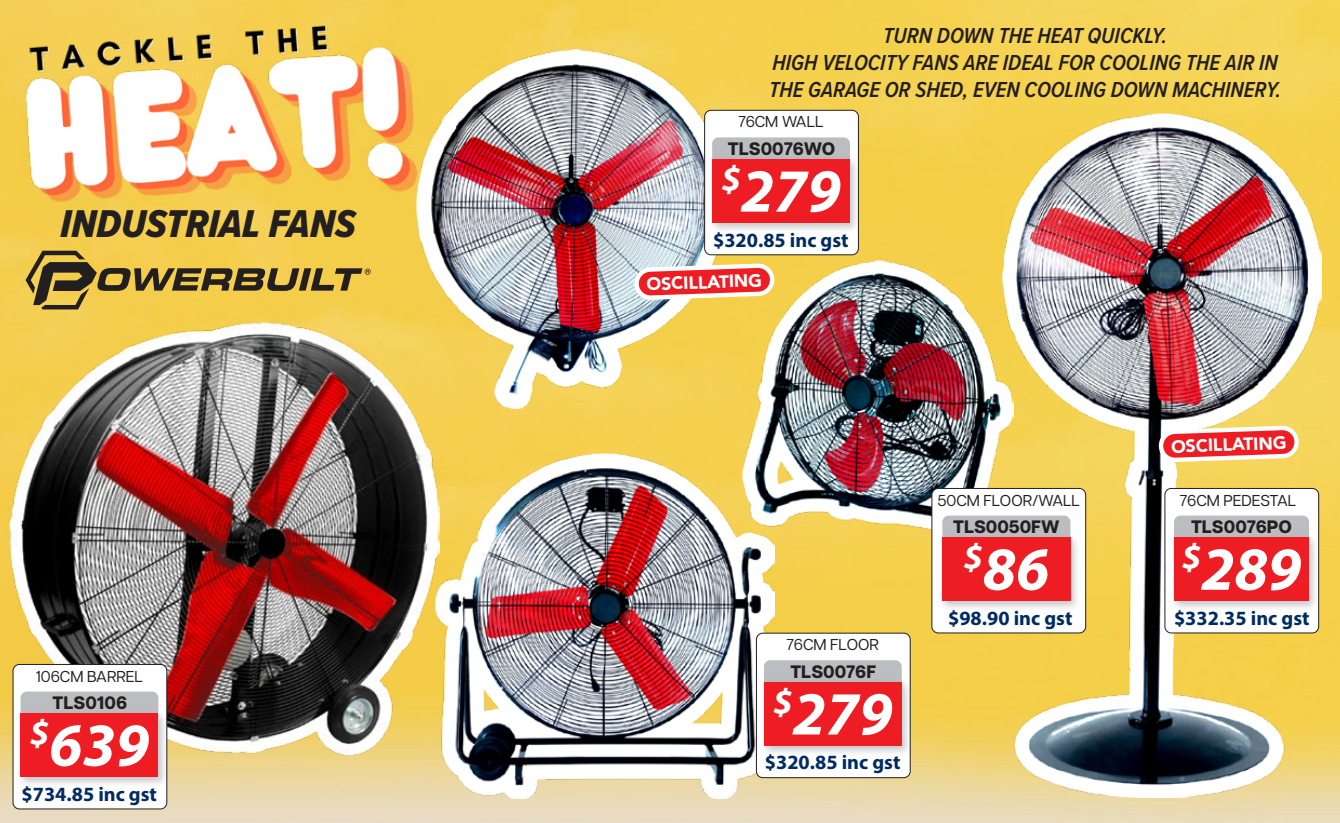
<style>
.page{position:relative;width:1340px;height:823px;background:#fff}
.page>*{position:absolute;margin:0;border:0;box-sizing:border-box;transform-origin:0 0}
.t1{font:italic 700 61.65px "Myriad Pro";color:#fff}
.t2{font:40.27px "Proxima Nova Cond Extrabld It";color:#231f20}
.t3{font:italic 600 22.5px/27px "Proxima Nova Cond";color:#231f20;text-align:center}
.t4{font:700 20.25px "Myriad Pro";color:#002c62}
.t5{font:800 18px "Articulat CF";color:#231f20}
.t6{font:900 17.55px "Avenir LT Std";color:#fff}
.t7{font:15.75px "Articulat CF";color:#231f20}
</style>
<div class="page">
<img style="left:0;top:0;width:1339px;height:823px">
<img style="left:435px;top:453px;width:339px;height:345px">
<img style="left:417px;top:50px;width:308px;height:359px">
<img style="left:1002px;top:113px;width:319px;height:684px">
<img style="left:742px;top:260px;width:271px;height:301px">
<img style="left:10px;top:323px;width:429px;height:446px">
<svg style="left:636px;top:265px;width:136px;height:33px"></svg>
<svg style="left:1160px;top:427px;width:136px;height:33px"></svg>
<svg style="left:26px;top:251px;width:345px;height:58px;background:#bc9f40"></svg>
<img style="left:0;top:37px;width:469px;height:168px">
<img style="left:26px;top:20px;width:307px;height:57px">
<div style="left:756px;top:633px;width:154px;height:144px;background:#fff;border-radius:6px"></div>
<div style="left:756px;top:633px;width:154px;height:145px;border:1px solid #231f20;border-radius:6px"></div>
<div style="left:764px;top:660px;width:137px;height:18px;background:#bcbdc0"></div>
<div style="left:760px;top:678px;width:152px;height:78px;background:#231f20;opacity:.25"></div>
<div style="left:764px;top:682px;width:137px;height:64px;background:#ee1d23"></div>
<div style="left:13px;top:664px;width:154px;height:145px;background:#fff;border-radius:6px"></div>
<div style="left:13px;top:664px;width:154px;height:145px;border:1px solid #231f20;border-radius:6px"></div>
<div style="left:21px;top:691px;width:137px;height:18px;background:#bcbdc0"></div>
<div style="left:17px;top:709px;width:152px;height:79px;background:#231f20;opacity:.25"></div>
<div style="left:21px;top:713px;width:137px;height:64px;background:#ee1d23"></div>
<div style="left:704px;top:110px;width:154px;height:145px;background:#fff;border-radius:6px"></div>
<div style="left:704px;top:110px;width:154px;height:145px;border:1px solid #231f20;border-radius:6px"></div>
<div style="left:712px;top:137px;width:138px;height:18px;background:#bcbdc0"></div>
<div style="left:708px;top:155px;width:152px;height:79px;background:#231f20;opacity:.25"></div>
<div style="left:712px;top:159px;width:138px;height:64px;background:#ee1d23"></div>
<div style="left:931px;top:488px;width:154px;height:145px;background:#fff;border-radius:6px"></div>
<div style="left:931px;top:488px;width:154px;height:145px;border:1px solid #231f20;border-radius:6px"></div>
<div style="left:942px;top:515px;width:128px;height:18px;background:#bcbdc0"></div>
<div style="left:938px;top:533px;width:142px;height:79px;background:#231f20;opacity:.25"></div>
<div style="left:942px;top:537px;width:128px;height:64px;background:#ee1d23"></div>
<div style="left:1164px;top:488px;width:154px;height:145px;background:#fff;border-radius:6px"></div>
<div style="left:1164px;top:488px;width:154px;height:145px;border:1px solid #231f20;border-radius:6px"></div>
<div style="left:1174px;top:515px;width:134px;height:18px;background:#bcbdc0"></div>
<div style="left:1170px;top:533px;width:149px;height:79px;background:#231f20;opacity:.25"></div>
<div style="left:1173px;top:537px;width:135px;height:64px;background:#ee1d23"></div>
<h2 class="t2" style="left:61px;top:194px;width:296px">INDUSTRIAL FANS</h2>
<p class="t7" style="left:36px;top:664px;width:109px">106CM BARREL</p>
<p class="t5" style="left:53px;top:689px;width:76px">TLS0106</p>
<h1 class="t1" style="left:30px;top:705px;width:121px"><sup>$</sup>639</h1>
<p class="t4" style="left:22px;top:780px;width:137px">$734.85 inc gst</p>
<p class="t3" style="left:769px;top:22px;width:514px">TURN DOWN THE HEAT QUICKLY.<br>HIGH VELOCITY FANS ARE IDEAL FOR COOLING THE AIR IN<br>THE GARAGE OR SHED, EVEN COOLING DOWN MACHINERY.</p>
<p class="t7" style="left:738px;top:110px;width:87px">76CM WALL</p>
<p class="t5" style="left:728px;top:135px;width:109px">TLS0076WO</p>
<h1 class="t1" style="left:721px;top:151px;width:121px"><sup>$</sup>279</h1>
<p class="t4" style="left:713px;top:226px;width:137px">$320.85 inc gst</p>
<p class="t6" style="left:646px;top:274px;width:117px;rotate:-2deg">OSCILLATING</p>
<p class="t7" style="left:786px;top:633px;width:94px">76CM FLOOR</p>
<p class="t5" style="left:790px;top:658px;width:87px">TLS0076F</p>
<h1 class="t1" style="left:773px;top:673px;width:121px"><sup>$</sup>279</h1>
<p class="t4" style="left:765px;top:749px;width:137px">$320.85 inc gst</p>
<p class="t7" style="left:937px;top:489px;width:144px">50CM FLOOR/WALL</p>
<p class="t5" style="left:953px;top:513px;width:108px">TLS0050FW</p>
<h1 class="t1" style="left:963px;top:529px;width:88px"><sup>$</sup>86</h1>
<p class="t4" style="left:948px;top:604px;width:126px">$98.90 inc gst</p>
<p class="t6" style="left:1170px;top:436px;width:117px;rotate:-2deg">OSCILLATING</p>
<p class="t7" style="left:1179px;top:489px;width:118px">76CM PEDESTAL</p>
<p class="t5" style="left:1190px;top:513px;width:102px">TLS0076PO</p>
<h1 class="t1" style="left:1181px;top:529px;width:121px"><sup>$</sup>289</h1>
<p class="t4" style="left:1173px;top:604px;width:137px">$332.35 inc gst</p>
</div>
